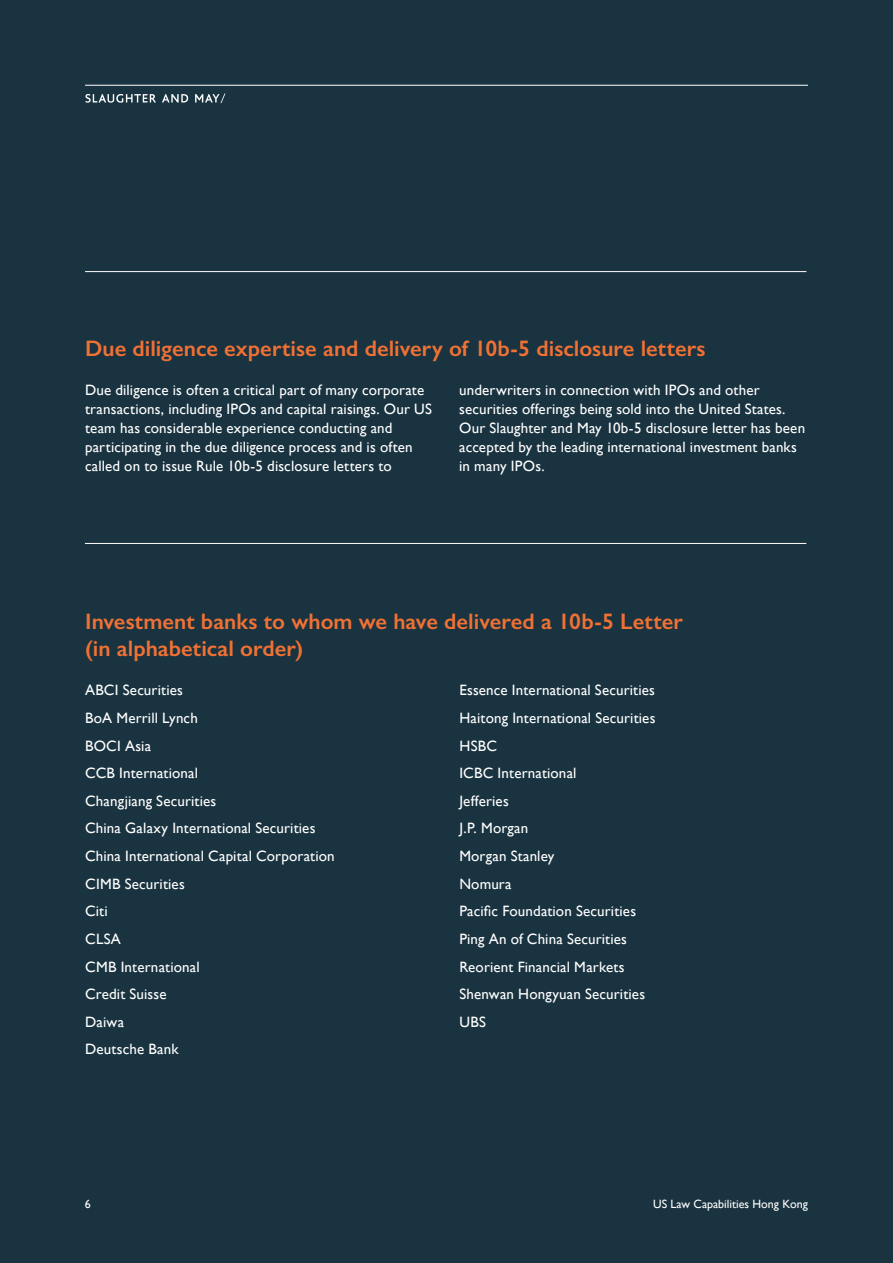
<style>
.page{position:relative;width:893px;height:1263px;background:#1a3340}
.page>*{position:absolute;margin:0;border:0;box-sizing:border-box;transform-origin:0 0}
.t1{font:600 22.5px/27px "Gill Sans";color:#f07134}
.t2{font:15px/27.6px "Gill Sans";letter-spacing:.01em;color:#fff}
.t3{font:12px "Gill Sans";color:#fff}
</style>
<div class="page">
<hr style="left:85px;top:271px;width:721px;height:1px;background:#fff">
<hr style="left:85px;top:85px;width:723px;height:1px;background:#fff">
<svg style="left:85px;top:94px;width:71px;height:9px"></svg>
<svg style="left:162px;top:94px;width:26px;height:8px"></svg>
<svg style="left:195px;top:94px;width:30px;height:9px"></svg>
<hr style="left:85px;top:543px;width:721px;height:1px;background:#fff">
<h1 class="t1" style="left:85px;top:334px;width:622px">Due diligence expertise and delivery of 10b-5 disclosure letters</h1>
<p class="t2" style="left:85px;top:380px;width:349px;line-height:19.2px">Due diligence is often a critical part of many corporate transactions, including IPOs and capital raisings. Our US team has considerable experience conducting and participating in the due diligence process and is often called on to issue Rule 10b-5 disclosure letters to</p>
<p class="t2" style="left:459px;top:380px;width:347px;line-height:19.2px">underwriters in connection with IPOs and other securities offerings being sold into the United States.<br>Our Slaughter and May 10b-5 disclosure letter has been accepted by the leading international investment banks in many IPOs.</p>
<h1 class="t1" style="left:85px;top:608px;width:599px">Investment banks to whom we have delivered a 10b-5 Letter (in alphabetical order)</h1>
<p class="t2" style="left:85px;top:676px;width:251px">ABCI Securities<br>BoA Merrill Lynch<br>BOCI Asia<br>CCB International<br>Changjiang Securities<br>China Galaxy International Securities<br>China International Capital Corporation<br>CIMB Securities<br>Citi<br>CLSA<br>CMB International<br>Credit Suisse<br>Daiwa<br>Deutsche Bank</p>
<p class="t2" style="left:459px;top:676px;width:198px">Essence International Securities<br>Haitong International Securities<br>HSBC<br>ICBC International<br>Jefferies<br>J.P. Morgan<br>Morgan Stanley<br>Nomura<br>Pacific Foundation Securities<br>Ping An of China Securities<br>Reorient Financial Markets<br>Shenwan Hongyuan Securities<br>UBS</p>
<p class="t3" style="left:85px;top:1196px;width:7px">6</p>
<p class="t3" style="left:653px;top:1196px;width:156px">US Law Capabilities Hong Kong</p>
</div>
